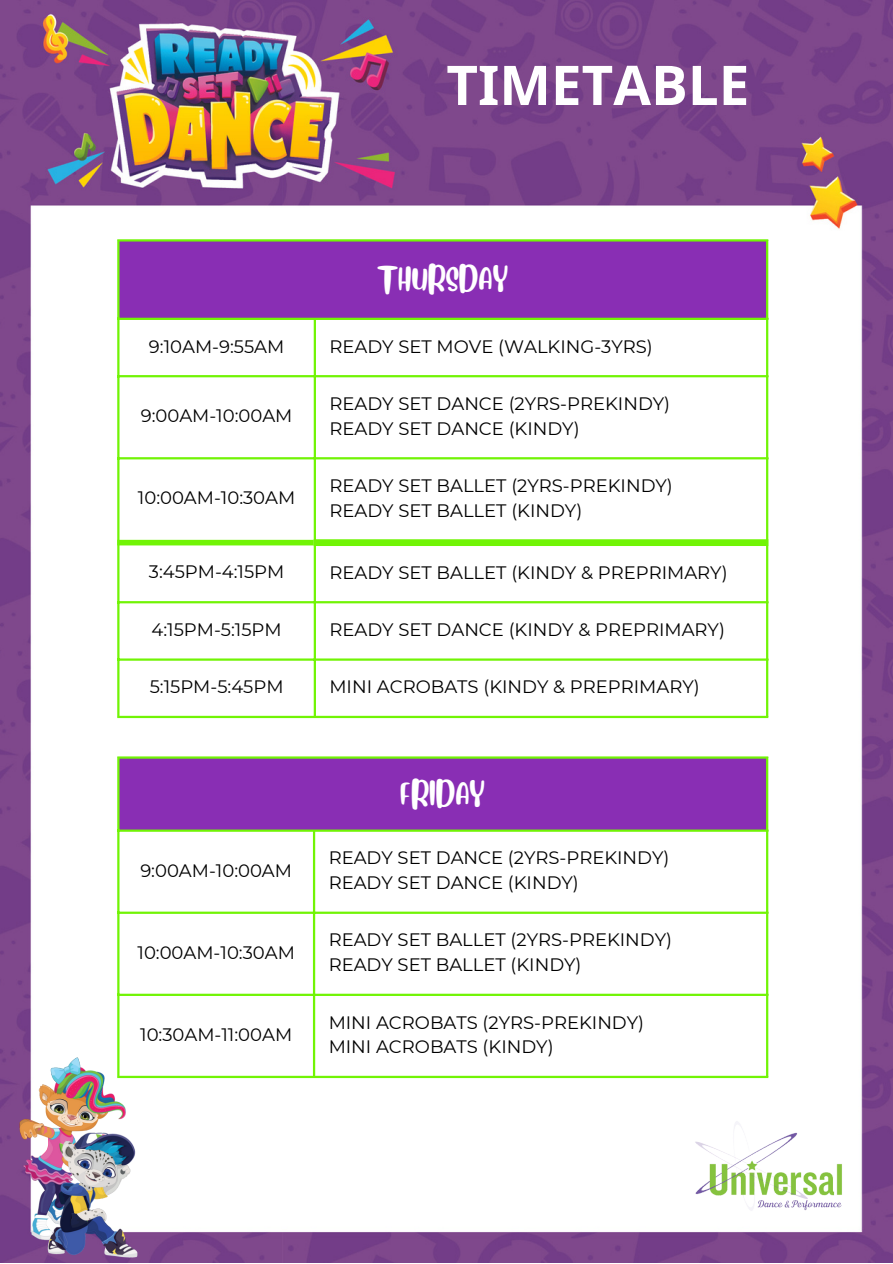
<style>
.page{position:relative;width:893px;height:1264px;background:#fff}
.page>*{position:absolute;margin:0;border:0;box-sizing:border-box;transform-origin:0 0}
.t1{font:700 54.75px "Noto Sans";color:#fff}
.t2{font:24px "Blueberry";color:#fff}
.t3{font:18px "Montserrat";color:#000}
</style>
<div class="page">
<img style="left:0;top:0;width:892px;height:1262px">
<img style="left:0;top:1033px;width:165px;height:229px">
<img style="left:680px;top:1078px;width:176px;height:175px">
<div style="left:118px;top:240px;width:649px;height:79px;background:#892eb4"></div>
<svg style="left:119px;top:320px;width:647px;height:395px"></svg>
<hr style="left:117px;top:241px;width:2px;height:474px;background:#71f405">
<hr style="left:314px;top:320px;width:2px;height:395px;background:#71f405">
<hr style="left:766px;top:241px;width:2px;height:474px;background:#71f405">
<hr style="left:117px;top:239px;width:651px;height:2px;background:#71f405">
<hr style="left:117px;top:318px;width:651px;height:2px;background:#71f405">
<hr style="left:117px;top:375px;width:651px;height:2px;background:#71f405">
<hr style="left:117px;top:457px;width:651px;height:2px;background:#71f405">
<hr style="left:117px;top:601px;width:651px;height:2px;background:#71f405">
<hr style="left:117px;top:658px;width:651px;height:2px;background:#71f405">
<hr style="left:117px;top:715px;width:651px;height:3px;background:#71f405">
<div style="left:117px;top:540px;width:197px;height:5px;background:#71f405"></div>
<div style="left:314px;top:539px;width:454px;height:7px;background:#71f405"></div>
<div style="left:118px;top:757px;width:649px;height:74px;background:#892eb4"></div>
<svg style="left:119px;top:831px;width:647px;height:244px"></svg>
<hr style="left:117px;top:758px;width:2px;height:317px;background:#71f405">
<hr style="left:313px;top:831px;width:2px;height:244px;background:#71f405">
<hr style="left:766px;top:758px;width:2px;height:317px;background:#71f405">
<hr style="left:117px;top:756px;width:651px;height:2px;background:#71f405">
<hr style="left:117px;top:829px;width:651px;height:2px;background:#71f405">
<hr style="left:117px;top:911px;width:651px;height:2px;background:#71f405">
<hr style="left:117px;top:993px;width:651px;height:2px;background:#71f405">
<hr style="left:117px;top:1075px;width:651px;height:3px;background:#71f405">
<p class="t1" style="left:446px;top:46px;width:304px">TIMETABLE</p>
<p class="t2" style="left:377px;top:261px;width:133px">THURSDAY</p>
<p class="t3" style="left:149px;top:335px;width:137px">9:10AM-9:55AM</p>
<p class="t3" style="left:329px;top:335px;width:325px">READY SET MOVE (WALKING-3YRS)</p>
<p class="t3" style="left:141px;top:405px;width:153px">9:00AM-10:00AM</p>
<p class="t3" style="left:138px;top:487px;width:159px">10:00AM-10:30AM</p>
<p class="t3" style="left:329px;top:392px;width:342px">READY SET DANCE (2YRS-PREKINDY)</p>
<p class="t3" style="left:329px;top:417px;width:252px">READY SET DANCE (KINDY)</p>
<p class="t3" style="left:329px;top:474px;width:345px">READY SET BALLET (2YRS-PREKINDY)</p>
<p class="t3" style="left:329px;top:499px;width:254px">READY SET BALLET (KINDY)</p>
<p class="t3" style="left:149px;top:560px;width:137px">3:45PM-4:15PM</p>
<p class="t3" style="left:329px;top:561px;width:399px">READY SET BALLET (KINDY &amp; PREPRIMARY)</p>
<p class="t3" style="left:151px;top:618px;width:132px">4:15PM-5:15PM</p>
<p class="t3" style="left:329px;top:618px;width:397px">READY SET DANCE (KINDY &amp; PREPRIMARY)</p>
<p class="t3" style="left:150px;top:676px;width:135px">5:15PM-5:45PM</p>
<p class="t3" style="left:329px;top:676px;width:372px">MINI ACROBATS (KINDY &amp; PREPRIMARY)</p>
<p class="t3" style="left:140px;top:859px;width:153px">9:00AM-10:00AM</p>
<p class="t3" style="left:137px;top:941px;width:159px">10:00AM-10:30AM</p>
<p class="t3" style="left:140px;top:1023px;width:153px">10:30AM-11:00AM</p>
<p class="t2" style="left:400px;top:775px;width:86px">FRIDAY</p>
<p class="t3" style="left:328px;top:847px;width:342px">READY SET DANCE (2YRS-PREKINDY)</p>
<p class="t3" style="left:328px;top:871px;width:252px">READY SET DANCE (KINDY)</p>
<p class="t3" style="left:328px;top:929px;width:345px">READY SET BALLET (2YRS-PREKINDY)</p>
<p class="t3" style="left:328px;top:953px;width:254px">READY SET BALLET (KINDY)</p>
<p class="t3" style="left:328px;top:1011px;width:317px">MINI ACROBATS (2YRS-PREKINDY)</p>
<p class="t3" style="left:328px;top:1035px;width:226px">MINI ACROBATS (KINDY)</p>
</div>
